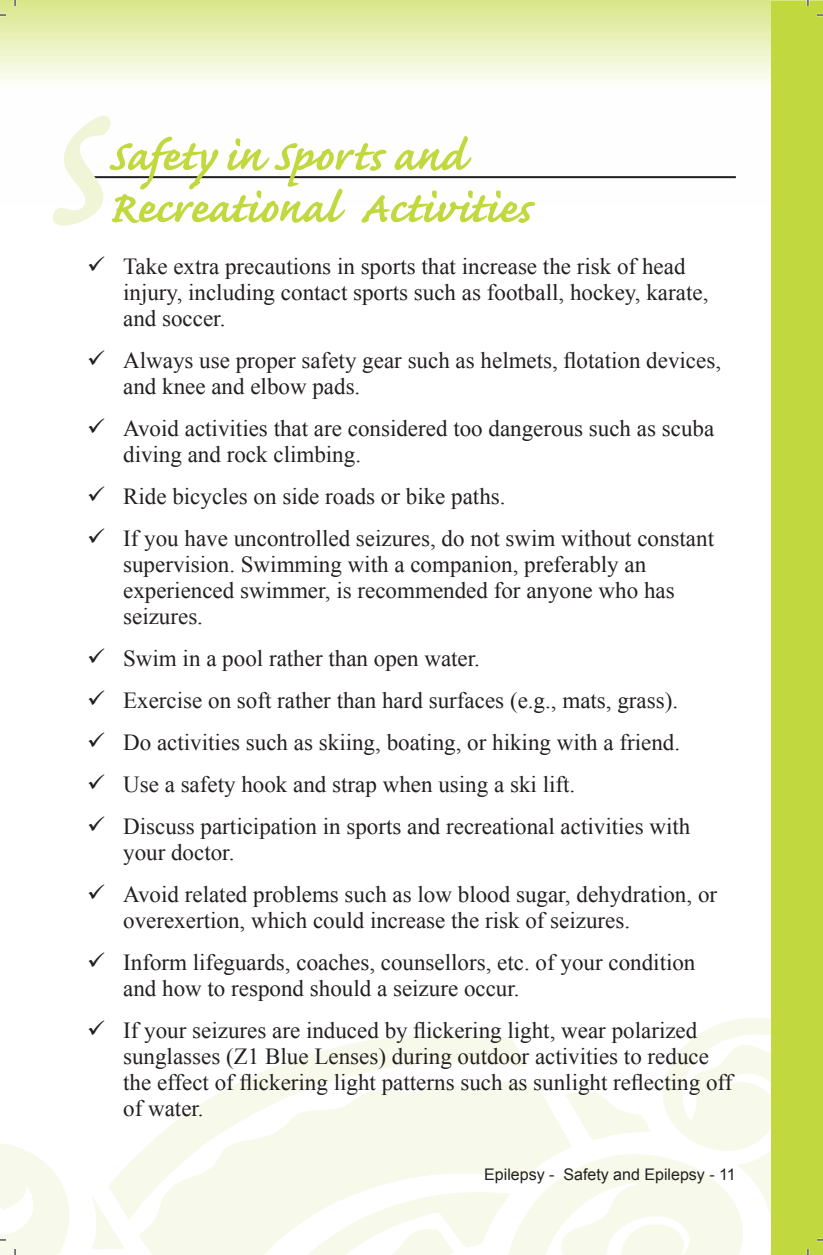
<style>
.page{position:relative;width:823px;height:1255px;background:#fff}
.page>*{position:absolute;margin:0;border:0;box-sizing:border-box;transform-origin:0 0}
.t1{font:700 56px/52px "Caflisch Script";letter-spacing:-.005em;color:#c2d83f}
.t2{font:23px/26px "Times New Roman";color:#231f20}
.t3{font:16px "Arial";color:#231f20}
</style>
<div class="page">
<svg style="left:0;top:0;width:822px;height:179px"></svg>
<svg style="left:6px;top:1018px;width:765px;height:236px"></svg>
<div style="left:771px;top:1px;width:51px;height:1253px;background:#c2d83f"></div>
<hr style="left:78px;top:176px;width:657px;height:2px;background:#231f20">
<svg style="left:0;top:14px;width:6px;height:2px"></svg>
<svg style="left:0;top:1144px;width:6px;height:110px"></svg>
<svg style="left:817px;top:1238px;width:5px;height:4px"></svg>
<svg style="left:14px;top:0;width:2px;height:6px"></svg>
<svg style="left:14px;top:1248px;width:2px;height:6px"></svg>
<svg style="left:806px;top:0;width:2px;height:6px"></svg>
<svg style="left:105px;top:1037px;width:23px;height:1px"></svg>
<svg style="left:29px;top:114px;width:106px;height:65px"></svg>
<h1 class="t1" style="left:108px;top:133px;width:424px">Safety in Sports and<br>Recreational Activities</h1>
<p class="t2" style="left:123px;top:252px;width:586px;text-indent:-36px">✓ Take extra precautions in sports that increase the risk of head injury, including contact sports such as football, hockey, karate, and soccer.</p>
<p class="t2" style="left:123px;top:346px;width:599px;text-indent:-36px">✓ Always use proper safety gear such as helmets, flotation devices, and knee and elbow pads.</p>
<p class="t2" style="left:123px;top:414px;width:592px;text-indent:-36px">✓ Avoid activities that are considered too dangerous such as scuba diving and rock climbing.</p>
<p class="t2" style="left:87px;top:482px;width:420px">✓ Ride bicycles on side roads or bike paths.</p>
<p class="t2" style="left:123px;top:524px;width:592px;text-indent:-36px">✓ If you have uncontrolled seizures, do not swim without constant supervision. Swimming with a companion, preferably an experienced swimmer, is recommended for anyone who has seizures.</p>
<p class="t2" style="left:87px;top:644px;width:394px">✓ Swim in a pool rather than open water.</p>
<p class="t2" style="left:87px;top:686px;width:592px">✓ Exercise on soft rather than hard surfaces (e.g., mats, grass).</p>
<p class="t2" style="left:87px;top:728px;width:594px">✓ Do activities such as skiing, boating, or hiking with a friend.</p>
<p class="t2" style="left:87px;top:770px;width:489px">✓ Use a safety hook and strap when using a ski lift.</p>
<p class="t2" style="left:123px;top:812px;width:568px;text-indent:-36px">✓ Discuss participation in sports and recreational activities with your doctor.</p>
<p class="t2" style="left:123px;top:880px;width:595px;text-indent:-36px">✓ Avoid related problems such as low blood sugar, dehydration, or overexertion, which could increase the risk of seizures.</p>
<p class="t2" style="left:123px;top:948px;width:573px;text-indent:-36px">✓ Inform lifeguards, coaches, counsellors, etc. of your condition and how to respond should a seizure occur.</p>
<p class="t2" style="left:123px;top:1016px;width:610px;text-indent:-36px">✓ If your seizures are induced by flickering light, wear polarized sunglasses (Z1 Blue Lenses) during outdoor activities to reduce the effect of flickering light patterns such as sunlight reflecting off of water.</p>
<p class="t3" style="left:484px;top:1163px;width:253px">Epilepsy - Safety and Epilepsy - 11</p>
</div>
